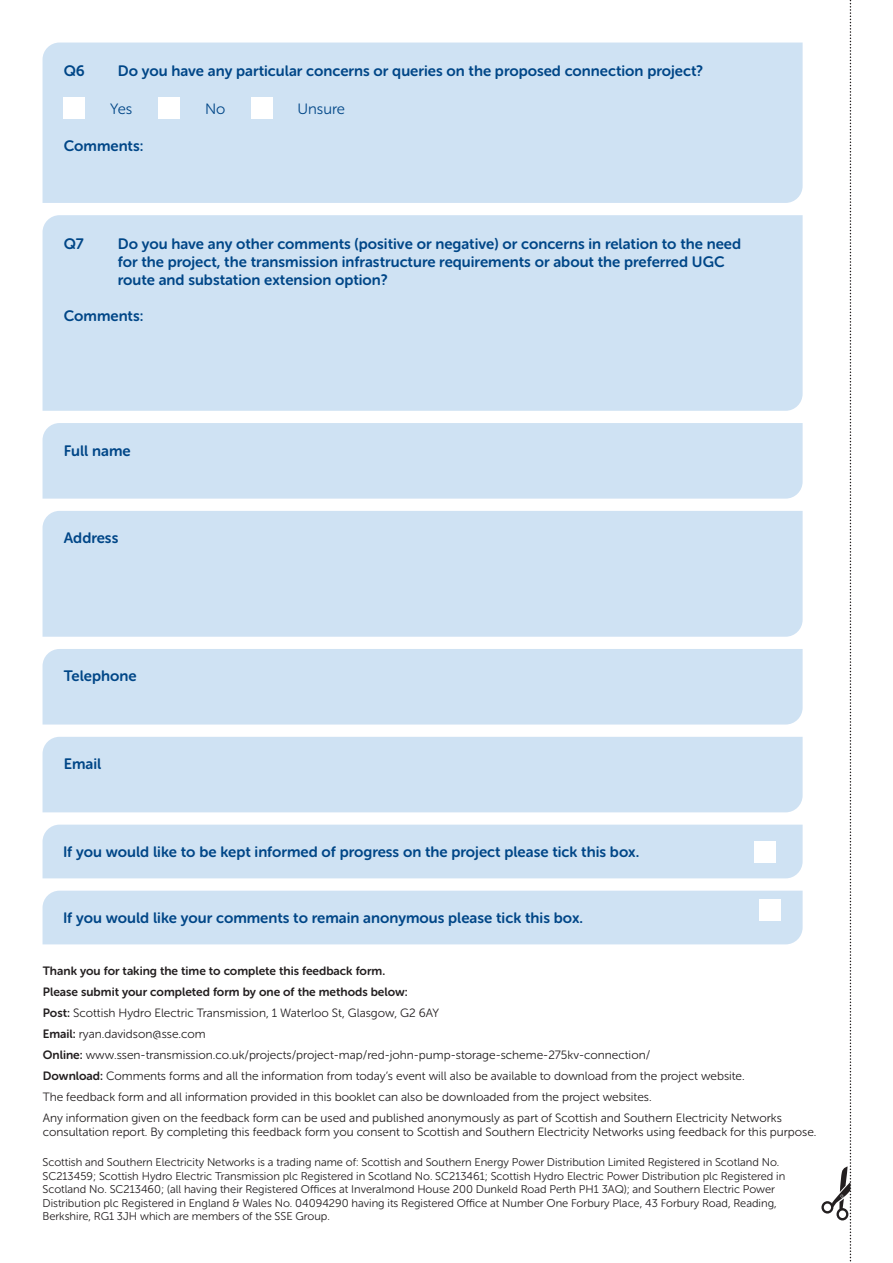
<style>
.page{position:relative;width:893px;height:1263px;background:#fff}
.page>*{position:absolute;margin:0;border:0;box-sizing:border-box;transform-origin:0 0}
.t1{font:15px/18px "Museo Sans Rounded 700";color:#004687}
.t2{font:15px "Museo Sans Rounded 300";letter-spacing:-.005em;color:#004687}
.t3{font:12px/14.4px "Museo Sans Rounded 300";color:#231f20}
.t4{font:12px "Museo Sans Rounded 700";color:#231f20}
.t5{font:11.25px/13.5px "Museo Sans Rounded 300";color:#231f20}
.s1{font-family:"Museo Sans Rounded 700"}
</style>
<div class="page">
<svg style="left:821px;top:0;width:30px;height:1262px"></svg>
<div style="left:43px;top:423px;width:760px;height:76px;background:#cfe2f3"></div>
<div style="left:43px;top:511px;width:760px;height:126px;background:#cfe2f3"></div>
<div style="left:43px;top:649px;width:760px;height:75px;background:#cfe2f3"></div>
<div style="left:43px;top:737px;width:760px;height:75px;background:#cfe2f3"></div>
<div style="left:43px;top:825px;width:760px;height:53px;background:#cfe2f3"></div>
<div style="left:754px;top:841px;width:21px;height:21px;background:#fff"></div>
<div style="left:43px;top:891px;width:760px;height:53px;background:#cfe2f3"></div>
<div style="left:759px;top:899px;width:21px;height:21px;background:#fff"></div>
<div style="left:43px;top:215px;width:760px;height:196px;background:#cfe2f3"></div>
<div style="left:43px;top:43px;width:760px;height:160px;background:#cfe2f3"></div>
<div style="left:63px;top:98px;width:22px;height:21px;background:#fff"></div>
<div style="left:158px;top:98px;width:22px;height:21px;background:#fff"></div>
<div style="left:251px;top:98px;width:21px;height:21px;background:#fff"></div>
<p class="t1" style="left:64px;top:62px;width:23px">Q6</p>
<p class="t1" style="left:118px;top:62px;width:587px">Do you have any particular concerns or queries on the proposed connection project?</p>
<p class="t2" style="left:110px;top:101px;width:24px">Yes</p>
<p class="t2" style="left:205px;top:101px;width:22px">No</p>
<p class="t2" style="left:298px;top:101px;width:49px">Unsure</p>
<p class="t1" style="left:64px;top:137px;width:81px">Comments:</p>
<p class="t1" style="left:64px;top:235px;width:22px">Q7</p>
<p class="t1" style="left:118px;top:235px;width:625px">Do you have any other comments (positive or negative) or concerns in relation to the need for the project, the transmission infrastructure requirements or about the preferred UGC route and substation extension option?</p>
<p class="t1" style="left:64px;top:307px;width:81px">Comments:</p>
<p class="t1" style="left:64px;top:441px;width:68px">Full name</p>
<p class="t1" style="left:64px;top:529px;width:56px">Address</p>
<p class="t1" style="left:64px;top:667px;width:74px">Telephone</p>
<p class="t1" style="left:64px;top:755px;width:39px">Email</p>
<p class="t1" style="left:63px;top:843px;width:578px">If you would like to be kept informed of progress on the project please tick this box.</p>
<p class="t1" style="left:63px;top:909px;width:521px">If you would like your comments to remain anonymous please tick this box.</p>
<p class="t4" style="left:43px;top:964px;width:344px">Thank you for taking the time to complete this feedback form.</p>
<p class="t4" style="left:43px;top:985px;width:367px">Please submit your completed form by one of the methods below:</p>
<p class="t3" style="left:43px;top:1006px;width:398px"><span class="s1">Post:</span> Scottish Hydro Electric Transmission, 1 Waterloo St, Glasgow, G2 6AY</p>
<p class="t3" style="left:43px;top:1027px;width:165px"><span class="s1">Email:</span> ryan.davidson@sse.com</p>
<p class="t3" style="left:43px;top:1048px;width:609px"><span class="s1">Online:</span> www.ssen-transmission.co.uk/projects/project-map/red-john-pump-storage-scheme-275kv-connection/</p>
<p class="t3" style="left:43px;top:1069px;width:703px"><span class="s1">Download:</span> Comments forms and all the information from today’s event will also be available to download from the project website.</p>
<p class="t3" style="left:43px;top:1090px;width:610px">The feedback form and all information provided in this booklet can also be downloaded from the project websites.</p>
<p class="t3" style="left:43px;top:1111px;width:775px">Any information given on the feedback form can be used and published anonymously as part of Scottish and Southern Electricity Networks consultation report. By completing this feedback form you consent to Scottish and Southern Electricity Networks using feedback for this purpose.</p>
<p class="t5" style="left:43px;top:1156px;width:744px">Scottish and Southern Electricity Networks is a trading name of: Scottish and Southern Energy Power Distribution Limited Registered in Scotland No.<br>SC213459; Scottish Hydro Electric Transmission plc Registered in Scotland No. SC213461; Scottish Hydro Electric Power Distribution plc Registered in Scotland No. SC213460; (all having their Registered Offices at Inveralmond House 200 Dunkeld Road Perth PH1 3AQ); and Southern Electric Power Distribution plc Registered in England &amp; Wales No. 04094290 having its Registered Office at Number One Forbury Place, 43 Forbury Road, Reading, Berkshire, RG1 3JH which are members of the SSE Group.</p>
</div>
